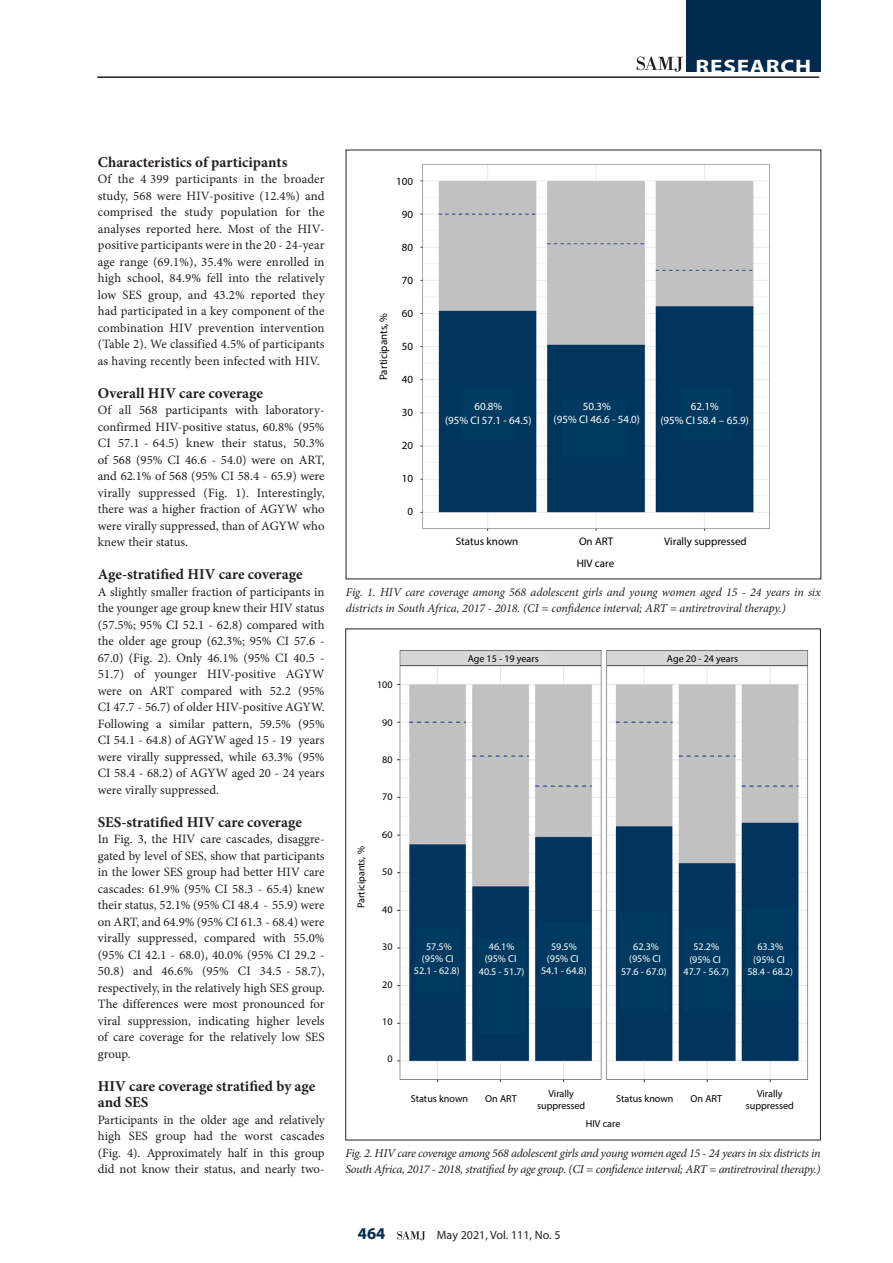
<style>
.page{position:relative;width:893px;height:1263px;background:#fff}
.page>*{position:absolute;margin:0;border:0;box-sizing:border-box;transform-origin:0 0}
.t1{font:700 19.5px "Myriad Pro";letter-spacing:.03em;color:#fff;scale:1.2 1}
.t2{font:700 16.5px "Myriad Pro";color:#03294d}
.C_HEAD{font:700 15px/16.5px "Minion Pro";color:#231f20}
.BODY_TEXT_1ST_PARAGR{font:12.75px/16.5px "Minion Pro";color:#231f20;text-align:justify}
.CAPTIONS{font:italic 12px/16.5px "Minion Pro";letter-spacing:-.02em;color:#231f20}
.t3{font:12px "Myriad Pro";color:#231f20}
.t4{font:10.95px "Myriad Pro";color:#000}
.t5{font:10.95px/13.2px "Myriad Pro";color:#fff;text-align:center}
.t6{font:10.05px/12.1px "Myriad Pro";color:#000;text-align:center}
.t7{font:10.05px/12.1px "Myriad Pro";color:#fff;text-align:center}
</style>
<div class="page">
<svg style="left:397px;top:1231px;width:28px;height:9px"></svg>
<hr style="left:97px;top:76px;width:722px;height:2px;background:#231f20">
<div style="left:686px;top:0;width:135px;height:72px;background:#03294d"></div>
<svg style="left:637px;top:57px;width:46px;height:15px"></svg>
<img style="left:420px;top:164px;width:350px;height:367px">
<div style="left:463px;top:388px;width:51px;height:52px;background:#003a61"></div>
<div style="left:563px;top:397px;width:61px;height:62px;background:#003a61"></div>
<div style="left:681px;top:388px;width:51px;height:52px;background:#003a61"></div>
<img style="left:397px;top:650px;width:411px;height:432px">
<div style="left:416px;top:929px;width:44px;height:64px;background:#003a61"></div>
<div style="left:479px;top:938px;width:47px;height:95px;background:#003a61"></div>
<div style="left:540px;top:922px;width:50px;height:85px;background:#003a61"></div>
<div style="left:621px;top:914px;width:46px;height:97px;background:#003a61"></div>
<div style="left:685px;top:929px;width:47px;height:82px;background:#003a61"></div>
<div style="left:746px;top:908px;width:47px;height:93px;background:#003a61"></div>
<div style="left:466px;top:653px;width:82px;height:9px;background:#d9d9d9"></div>
<div style="left:667px;top:651px;width:93px;height:11px;background:#d9d9d9"></div>
<h1 class="t1" style="left:696px;top:54px;width:98px">RESEARCH</h1>
<h3 class="C_HEAD" style="left:98px;top:153px;width:191px">Characteristics of participants</h3>
<p class="BODY_TEXT_1ST_PARAGR" style="left:98px;top:171px;width:228px">Of the 4 399 participants in the broader study, 568 were HIV-positive (12.4%) and comprised the study population for the analyses reported here. Most of the HIV&shy;positive participants were in the 20 - 24-year age range (69.1%), 35.4% were enrolled in high school, 84.9% fell into the relatively low SES group, and 43.2% reported they had participated in a key component of the combination HIV prevention intervention (Table 2). We classified 4.5% of participants as having recently been infected with HIV.</p>
<h3 class="C_HEAD" style="left:98px;top:384px;width:167px">Overall HIV care coverage</h3>
<p class="BODY_TEXT_1ST_PARAGR" style="left:98px;top:402px;width:228px">Of all 568 participants with laboratory&shy;confirmed HIV-positive status, 60.8% (95% CI 57.1 - 64.5) knew their status, 50.3% of 568 (95% CI 46.6 - 54.0) were on ART, and 62.1% of 568 (95% CI 58.4 - 65.9) were virally suppressed (Fig. 1). Interestingly, there was a higher fraction of AGYW who were virally suppressed, than of AGYW who knew their status.</p>
<h3 class="C_HEAD" style="left:98px;top:566px;width:206px">Age-stratified HIV care coverage</h3>
<p class="BODY_TEXT_1ST_PARAGR" style="left:98px;top:583px;width:228px">A slightly smaller fraction of participants in the younger age group knew their HIV status (57.5%; 95% CI 52.1 - 62.8) compared with the older age group (62.3%; 95% CI 57.6 - 67.0) (Fig. 2). Only 46.1% (95% CI 40.5 - 51.7) of younger HIV-positive AGYW were on ART compared with 52.2 (95% CI 47.7 - 56.7) of older HIV-positive AGYW.<br>Following a similar pattern, 59.5% (95% CI 54.1 - 64.8) of AGYW aged 15 - 19 years were virally suppressed, while 63.3% (95% CI 58.4 - 68.2) of AGYW aged 20 - 24 years were virally suppressed.</p>
<h3 class="C_HEAD" style="left:98px;top:813px;width:206px">SES-stratified HIV care coverage</h3>
<p class="BODY_TEXT_1ST_PARAGR" style="left:98px;top:831px;width:228px">In Fig. 3, the HIV care cascades, disaggre&shy;gated by level of SES, show that participants in the lower SES group had better HIV care cascades: 61.9% (95% CI 58.3 - 65.4) knew their status, 52.1% (95% CI 48.4 - 55.9) were on ART, and 64.9% (95% CI 61.3 - 68.4) were virally suppressed, compared with 55.0% (95% CI 42.1 - 68.0), 40.0% (95% CI 29.2 - 50.8) and 46.6% (95% CI 34.5 - 58.7), respectively, in the relatively high SES group.<br>The differences were most pronounced for viral suppression, indicating higher levels of care coverage for the relatively low SES group.</p>
<h3 class="C_HEAD" style="left:98px;top:1077px;width:219px">HIV care coverage stratified by age and SES</h3>
<p class="BODY_TEXT_1ST_PARAGR" style="left:98px;top:1111px;width:228px">Participants in the older age and relatively high SES group had the worst cascades (Fig. 4). Approximately half in this group did not know their status, and nearly two-</p>
<p class="t4" style="left:396px;top:175px;width:18px">100</p>
<p class="t4" style="left:402px;top:208px;width:13px">90</p>
<p class="t4" style="left:402px;top:241px;width:13px">80</p>
<p class="t4" style="left:402px;top:274px;width:13px">70</p>
<p class="t4" style="left:402px;top:307px;width:13px">60</p>
<p class="t4" style="left:402px;top:340px;width:13px">50</p>
<p class="t4" style="left:402px;top:373px;width:13px">40</p>
<p class="t4" style="left:402px;top:406px;width:13px">30</p>
<p class="t4" style="left:402px;top:439px;width:13px">20</p>
<p class="t4" style="left:402px;top:472px;width:13px">10</p>
<p class="t4" style="left:407px;top:505px;width:7px">0</p>
<p class="t4" style="left:377px;top:380px;width:69px;rotate:-90deg">Participants, %</p>
<p class="t5" style="left:445px;top:400px;width:88px">60.8%<br>(95% CI 57.1 - 64.5)</p>
<p class="t5" style="left:554px;top:400px;width:88px">50.3%<br>(95% CI 46.6 - 54.0)</p>
<p class="t5" style="left:660px;top:400px;width:90px">62.1%<br>(95% CI 58.4 – 65.9)</p>
<p class="t4" style="left:456px;top:535px;width:64px">Status known</p>
<p class="t4" style="left:579px;top:535px;width:36px">On ART</p>
<p class="t4" style="left:664px;top:535px;width:84px">Virally suppressed</p>
<p class="t4" style="left:577px;top:557px;width:39px">HIV care</p>
<p class="CAPTIONS" style="left:346px;top:583px;width:477px">Fig. 1. HIV care coverage among 568 adolescent girls and young women aged 15 - 24 years in six districts in South Africa, 2017 - 2018. (CI = confidence interval; ART = antiretroviral therapy.)</p>
<p class="t6" style="left:355px;top:908px;width:63px;rotate:-90deg">Participants, %</p>
<p class="t6" style="left:377px;top:678px;width:17px">100</p>
<p class="t6" style="left:382px;top:716px;width:12px">90</p>
<p class="t6" style="left:382px;top:753px;width:12px">80</p>
<p class="t6" style="left:382px;top:791px;width:12px">70</p>
<p class="t6" style="left:382px;top:828px;width:12px">60</p>
<p class="t6" style="left:382px;top:866px;width:12px">50</p>
<p class="t6" style="left:382px;top:903px;width:12px">40</p>
<p class="t6" style="left:382px;top:940px;width:12px">30</p>
<p class="t6" style="left:382px;top:978px;width:12px">20</p>
<p class="t6" style="left:382px;top:1015px;width:12px">10</p>
<p class="t6" style="left:387px;top:1053px;width:7px">0</p>
<p class="t6" style="left:468px;top:652px;width:73px">Age 15 - 19 years</p>
<p class="t6" style="left:667px;top:652px;width:73px">Age 20 - 24 years</p>
<p class="t7" style="left:414px;top:940px;width:47px">57.5% (95% CI<br>52.1 - 62.8)</p>
<p class="t7" style="left:479px;top:941px;width:47px">46.1% (95% CI<br>40.5 - 51.7)</p>
<p class="t7" style="left:541px;top:940px;width:47px">59.5% (95% CI<br>54.1 - 64.8)</p>
<p class="t7" style="left:621px;top:941px;width:47px">62.3% (95% CI<br>57.6 - 67.0)</p>
<p class="t7" style="left:683px;top:941px;width:47px">52.2% (95% CI<br>47.7 - 56.7)</p>
<p class="t7" style="left:747px;top:941px;width:47px">63.3% (95% CI<br>58.4 - 68.2)</p>
<p class="t6" style="left:411px;top:1092px;width:59px">Status known</p>
<p class="t6" style="left:485px;top:1092px;width:33px">On ART</p>
<p class="t6" style="left:537px;top:1087px;width:50px">Virally suppressed</p>
<p class="t6" style="left:616px;top:1092px;width:59px">Status known</p>
<p class="t6" style="left:691px;top:1092px;width:33px">On ART</p>
<p class="t6" style="left:746px;top:1087px;width:50px">Virally suppressed</p>
<p class="t6" style="left:586px;top:1118px;width:36px">HIV care</p>
<p class="CAPTIONS" style="left:345px;top:1145px;width:476px">Fig. 2. HIV care coverage among 568 adolescent girls and young women aged 15 - 24 years in six districts in<br>South Africa, 2017 - 2018, stratified by age group. (CI = confidence interval; ART = antiretroviral therapy.)</p>
<p class="t2" style="left:358px;top:1223px;width:29px">464</p>
<p class="t3" style="left:437px;top:1228px;width:125px">May 2021, Vol. 111, No. 5</p>
</div>
